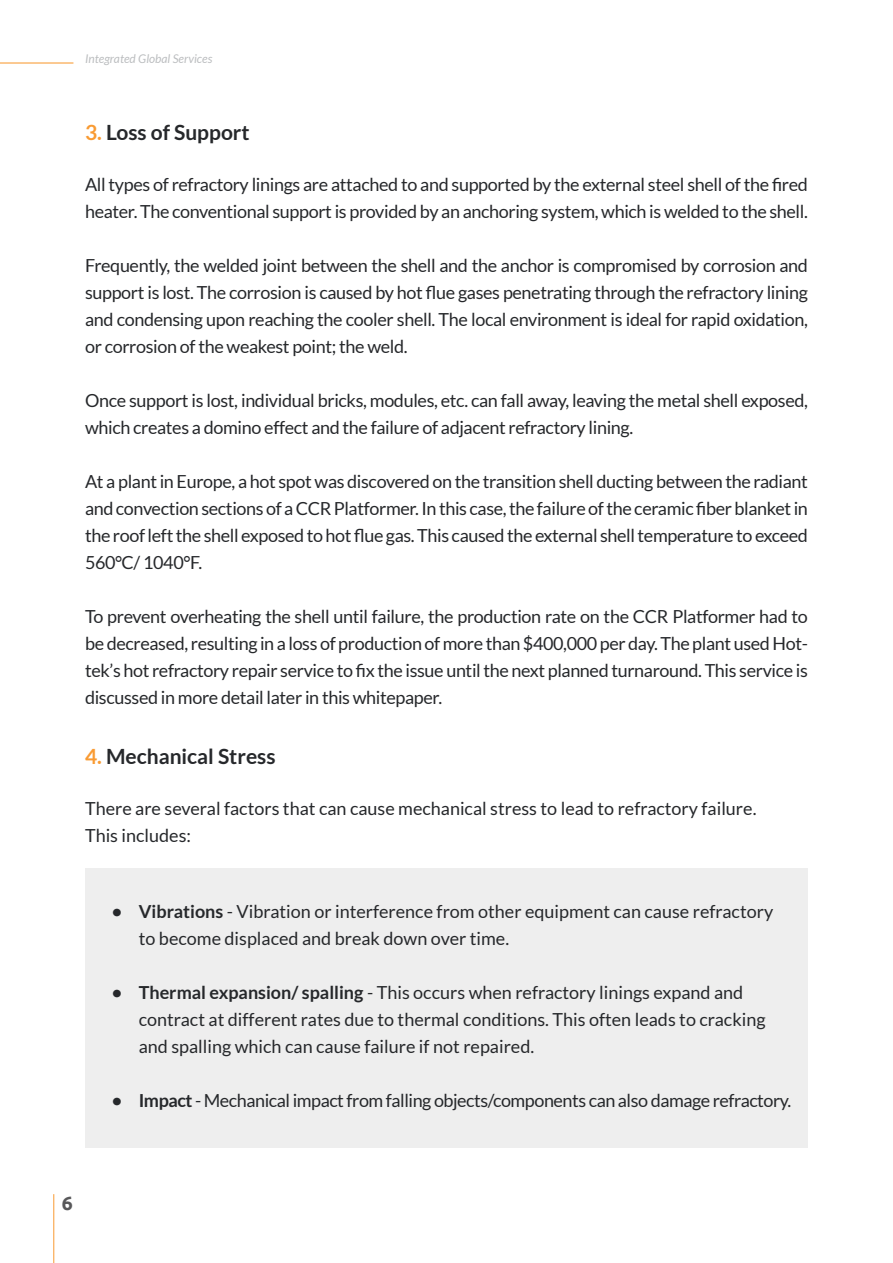
<style>
.page{position:relative;width:893px;height:1263px;background:#fff}
.page>*{position:absolute;margin:0;border:0;box-sizing:border-box;transform-origin:0 0}
.t1{font:700 21px "Lato";color:#26282b}
.t2{font:700 19.5px "Ubuntu";color:#58585a}
.t3{font:18px/27px "Lato";letter-spacing:-.02em;color:#26282b;text-align:justify}
.t4{font:18px/27px "Lato";color:#26282b}
.t5{font:italic 12px "Lato";color:#bcbec0}
.s1{color:#f99b33}
.s2{font-weight:700}
</style>
<div class="page">
<hr style="left:0;top:62px;width:73px;height:2px;background:#f99b33">
<hr style="left:54px;top:1194px;width:1px;height:69px;background:#f99b33">
<div style="left:85px;top:868px;width:723px;height:280px;background:#eee"></div>
<p class="t5" style="left:85px;top:55px;width:129px">Integrated Global Services</p>
<p class="t1" style="left:85px;top:124px;width:166px"><span class="s1">3.</span> Loss of Support</p>
<p class="t3" style="left:85px;top:171px;width:724px">All types of refractory linings are attached to and supported by the external steel shell of the fired heater. The conventional support is provided by an anchoring system, which is welded to the shell.</p>
<p class="t3" style="left:85px;top:252px;width:724px">Frequently, the welded joint between the shell and the anchor is compromised by corrosion and support is lost. The corrosion is caused by hot flue gases penetrating through the refractory lining and condensing upon reaching the cooler shell. The local environment is ideal for rapid oxidation, or corrosion of the weakest point; the weld.</p>
<p class="t3" style="left:85px;top:387px;width:724px">Once support is lost, individual bricks, modules, etc. can fall away, leaving the metal shell exposed, which creates a domino effect and the failure of adjacent refractory lining.</p>
<p class="t3" style="left:85px;top:468px;width:724px">At a plant in Europe, a hot spot was discovered on the transition shell ducting between the radiant and convection sections of a CCR Platformer. In this case, the failure of the ceramic fiber blanket in the roof left the shell exposed to hot flue gas. This caused the external shell temperature to exceed 560°C/ 1040°F.</p>
<p class="t3" style="left:85px;top:603px;width:724px">To prevent overheating the shell until failure, the production rate on the CCR Platformer had to be decreased, resulting in a loss of production of more than $400,000 per day. The plant used Hot&shy;tek’s hot refractory repair service to fix the issue until the next planned turnaround. This service is discussed in more detail later in this whitepaper.</p>
<p class="t1" style="left:85px;top:748px;width:192px"><span class="s1">4.</span> Mechanical Stress</p>
<p class="t4" style="left:85px;top:795px;width:673px">There are several factors that can cause mechanical stress to lead to refractory failure.<br>This includes:</p>
<p class="t4" style="left:139px;top:897px;width:636px;text-indent:-27px"><span class="s2">• Vibrations</span> - Vibration or interference from other equipment can cause refractory to become displaced and break down over time.</p>
<p class="t4" style="left:139px;top:978px;width:628px;text-indent:-27px"><span class="s2">• Thermal expansion/ spalling</span> - This occurs when refractory linings expand and contract at different rates due to thermal conditions. This often leads to cracking and spalling which can cause failure if not repaired.</p>
<p class="t3" style="left:112px;top:1086px;width:681px"><span class="s2">• Impact</span> - Mechanical impact from falling objects/components can also damage refractory.</p>
<p class="t2" style="left:62px;top:1194px;width:13px">6</p>
</div>
